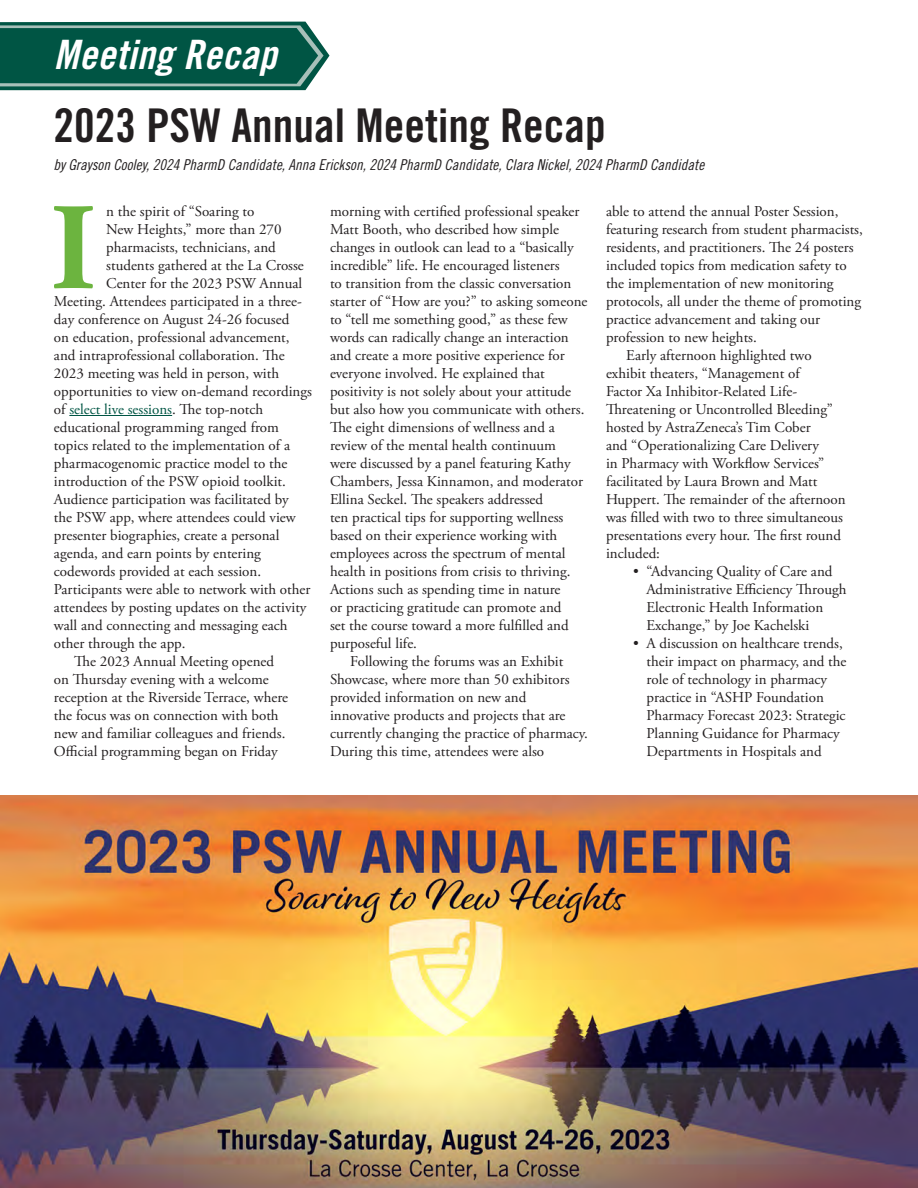
<style>
.page{position:relative;width:918px;height:1188px;background:#fff}
.page>*{position:absolute;margin:0;border:0;box-sizing:border-box;transform-origin:0 0}
.DropCap{font:700 123.6px "Adobe Garamond Pro";color:#6cb43f}
.Header-Main{font:46.5px "Trade Gothic LT Std Bd Cn 20";color:#231f20}
.t1{font:40.5px "Trade Gothic LT Std Bd Cn 20 Obl";letter-spacing:.01em;color:#fff}
.Body_10_12{font:15px/18px "Adobe Garamond Pro";color:#231f20}
.DropCap-2{font:15px "Adobe Garamond Pro";color:#231f20}
.Header_-_Author{font:15px "Trade Gothic LT Std Cn 18 Obl";color:#231f20}
.DropCap-3{font:15px "Adobe Garamond Pro";color:#054}
.s1{color:#231f20}
</style>
<div class="page">
<img style="left:0;top:795px;width:918px;height:393px">
<hr style="left:69px;top:415px;width:103px;height:1px;background:#054">
<svg style="left:0;top:22px;width:330px;height:68px;background:#166354"></svg>
<p class="t1" style="left:54px;top:30px;width:224px">Meeting Recap</p>
<p class="Header-Main" style="left:53px;top:97px;width:554px">2023 PSW Annual Meeting Recap</p>
<p class="Header_-_Author" style="left:53px;top:156px;width:652px">by Grayson Cooley, 2024 PharmD Candidate, Anna Erickson, 2024 PharmD Candidate, Clara Nickel, 2024 PharmD Candidate</p>
<p class="DropCap" style="left:51px;top:177px;width:47px">I</p>
<p class="DropCap-2" style="left:106px;top:202px;width:150px">n the spirit of “Soaring to</p>
<p class="Body_10_12" style="left:330px;top:203px;width:259px">morning with certified professional speaker Matt Booth, who described how simple changes in outlook can lead to a “basically incredible” life. He encouraged listeners<br>to transition from the classic conversation starter of “How are you?” to asking someone to “tell me something good,” as these few words can radically change an interaction and create a more positive experience for everyone involved. He explained that positivity is not solely about your attitude but also how you communicate with others.<br>The eight dimensions of wellness and a review of the mental health continuum<br>were discussed by a panel featuring Kathy Chambers, Jessa Kinnamon, and moderator Ellina Seckel. The speakers addressed<br>ten practical tips for supporting wellness based on their experience working with employees across the spectrum of mental health in positions from crisis to thriving.<br>Actions such as spending time in nature<br>or practicing gratitude can promote and<br>set the course toward a more fulfilled and purposeful life.</p>
<p class="Body_10_12" style="left:330px;top:653px;width:259px;text-indent:20px">Following the forums was an Exhibit Showcase, where more than 50 exhibitors provided information on new and innovative products and projects that are currently changing the practice of pharmacy.<br>During this time, attendees were also</p>
<p class="Body_10_12" style="left:606px;top:203px;width:258px">able to attend the annual Poster Session, featuring research from student pharmacists, residents, and practitioners. The 24 posters included topics from medication safety to the implementation of new monitoring protocols, all under the theme of promoting practice advancement and taking our profession to new heights.</p>
<p class="Body_10_12" style="left:606px;top:347px;width:241px;text-indent:20px">Early afternoon highlighted two exhibit theaters, “Management of<br>Factor Xa Inhibitor-Related Life-Threatening or Uncontrolled Bleeding” hosted by AstraZeneca’s Tim Cober<br>and “Operationalizing Care Delivery<br>in Pharmacy with Workflow Services” facilitated by Laura Brown and Matt Huppert. The remainder of the afternoon was filled with two to three simultaneous presentations every hour. The first round included:</p>
<p class="Body_10_12" style="left:646px;top:563px;width:202px;text-indent:-14px">• “Advancing Quality of Care and<br>Administrative Efficiency Through<br>Electronic Health Information<br>Exchange,” by Joe Kachelski</p>
<p class="Body_10_12" style="left:646px;top:635px;width:202px;text-indent:-14px">• A discussion on healthcare trends, their impact on pharmacy, and the role of technology in pharmacy practice in “ASHP Foundation<br>Pharmacy Forecast 2023: Strategic<br>Planning Guidance for Pharmacy<br>Departments in Hospitals and</p>
<p class="DropCap-2" style="left:106px;top:220px;width:177px">New Heights,” more than 270</p>
<p class="DropCap-2" style="left:106px;top:238px;width:171px">pharmacists, technicians, and</p>
<p class="DropCap-2" style="left:106px;top:256px;width:199px">students gathered at the La Crosse</p>
<p class="DropCap-2" style="left:106px;top:274px;width:197px">Center for the 2023 PSW Annual</p>
<p class="DropCap-2" style="left:54px;top:292px;width:249px">Meeting. Attendees participated in a three-</p>
<p class="DropCap-2" style="left:54px;top:310px;width:237px">day conference on August 24-26 focused</p>
<p class="DropCap-2" style="left:54px;top:328px;width:237px">on education, professional advancement,</p>
<p class="DropCap-2" style="left:54px;top:346px;width:232px">and intraprofessional collaboration. The</p>
<p class="DropCap-2" style="left:54px;top:364px;width:227px">2023 meeting was held in person, with</p>
<p class="DropCap-2" style="left:54px;top:382px;width:259px">opportunities to view on-demand recordings</p>
<p class="DropCap-3" style="left:54px;top:400px;width:211px"><span class="s1">of</span> select live sessions<span class="s1">. The top-notch</span></p>
<p class="DropCap-2" style="left:54px;top:418px;width:227px">educational programming ranged from</p>
<p class="DropCap-2" style="left:54px;top:436px;width:238px">topics related to the implementation of a</p>
<p class="DropCap-2" style="left:54px;top:454px;width:235px">pharmacogenomic practice model to the</p>
<p class="DropCap-2" style="left:54px;top:472px;width:233px">introduction of the PSW opioid toolkit.</p>
<p class="DropCap-2" style="left:54px;top:490px;width:236px">Audience participation was facilitated by</p>
<p class="DropCap-2" style="left:54px;top:508px;width:243px">the PSW app, where attendees could view</p>
<p class="DropCap-2" style="left:54px;top:526px;width:227px">presenter biographies, create a personal</p>
<p class="DropCap-2" style="left:54px;top:544px;width:208px">agenda, and earn points by entering</p>
<p class="DropCap-2" style="left:54px;top:562px;width:209px">codewords provided at each session.</p>
<p class="DropCap-2" style="left:54px;top:580px;width:258px">Participants were able to network with other</p>
<p class="DropCap-2" style="left:54px;top:598px;width:254px">attendees by posting updates on the activity</p>
<p class="DropCap-2" style="left:54px;top:616px;width:235px">wall and connecting and messaging each</p>
<p class="DropCap-2" style="left:54px;top:634px;width:133px">other through the app.</p>
<p class="Body_10_12" style="left:54px;top:653px;width:236px;text-indent:20px">The 2023 Annual Meeting opened on Thursday evening with a welcome reception at the Riverside Terrace, where the focus was on connection with both new and familiar colleagues and friends.<br>Official programming began on Friday</p>
</div>
